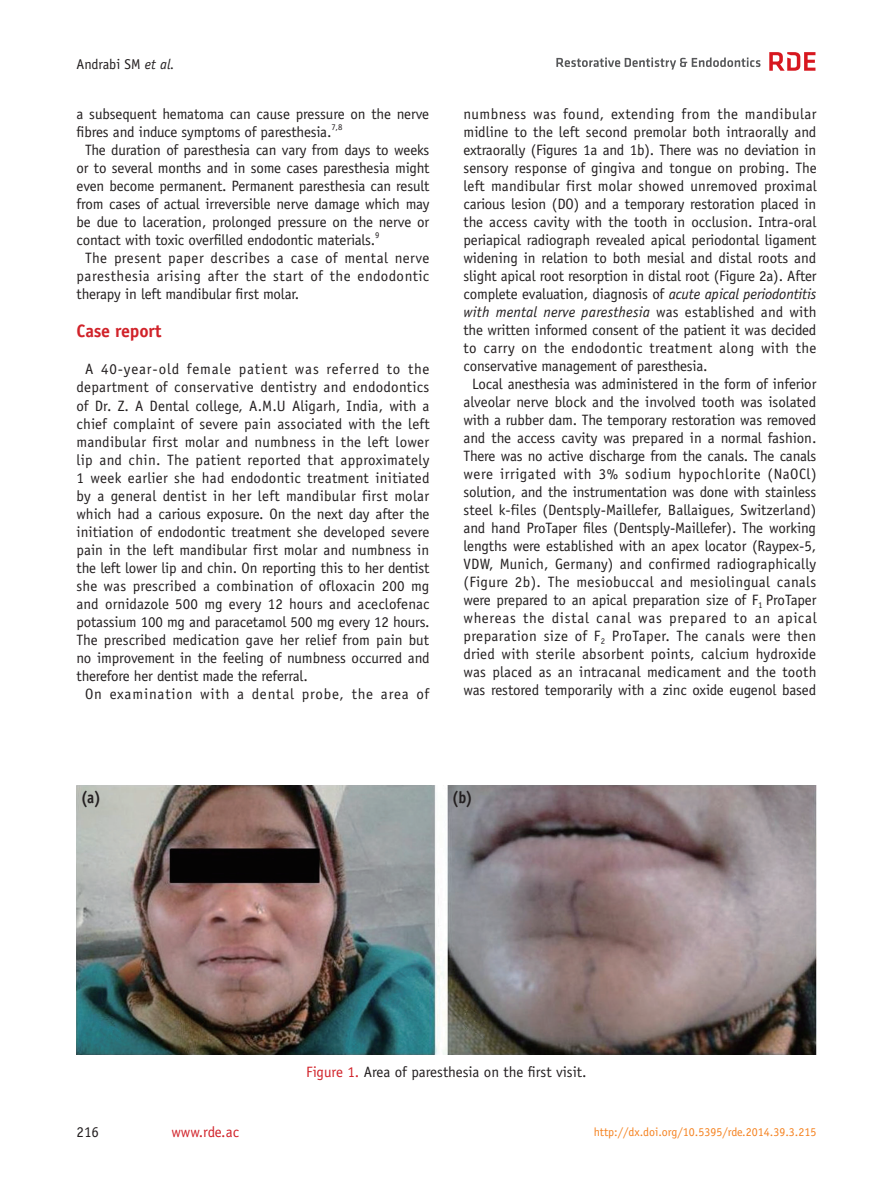
<style>
.page{position:relative;width:893px;height:1191px;background:#fff}
.page>*{position:absolute;margin:0;border:0;box-sizing:border-box;transform-origin:0 0}
.t1{font:700 18px "Officina Sans Std";letter-spacing:-.01em;color:#d1232a}
.t2{font:700 16.5px "Officina Sans Std";color:#231f20;scale:.9 1}
.t3{font:15px/18px "Officina Sans Std";letter-spacing:-.005em;color:#231f20;text-align:justify}
.t4{font:15px "Officina Sans Std";letter-spacing:.02em;color:#231f20}
.t5{font:15px "Officina Sans Std";letter-spacing:.025em;color:#231f20}
.t6{font:15px "Officina Sans Std";letter-spacing:.015em;color:#231f20}
.t7{font:15px "Officina Sans Std";letter-spacing:.03em;color:#231f20}
.t8{font:italic 15px "Officina Sans Std";letter-spacing:.01em;color:#231f20}
.t9{font:15px "Officina Sans Std";letter-spacing:.04em;color:#231f20}
.t10{font:15px "Officina Sans Std";letter-spacing:.05em;color:#231f20}
.t11{font:15px "Officina Sans Std";letter-spacing:.055em;color:#231f20}
.t12{font:15px "Officina Sans Std";letter-spacing:.06em;color:#231f20}
.t13{font:15px "Officina Sans Std";color:#d1232a}
.t14{font:14.25px "Officina Sans Std";color:#231f20}
.t15{font:12px "Officina Sans Std";color:#f58220}
.t16{font:8.7px "Officina Sans Std";color:#231f20}
.s1{font-style:italic}
.s2{font-style:normal}
.s3{color:#d1232a}
</style>
<div class="page">
<svg style="left:556px;top:57px;width:204px;height:13px"></svg>
<svg style="left:769px;top:52px;width:46px;height:19px"></svg>
<img style="left:77px;top:785px;width:739px;height:269px">
<p class="t14" style="left:77px;top:55px;width:100px">Andrabi SM <span class="s1">et al.</span></p>
<p class="t3" style="left:77px;top:105px;width:354px">a subsequent hematoma can cause pressure on the nerve fibres and induce symptoms of paresthesia.</p>
<p class="t16" style="left:331px;top:122px;width:13px">7,8</p>
<p class="t3" style="left:77px;top:141px;width:355px;text-indent:9px">The duration of paresthesia can vary from days to weeks or to several months and in some cases paresthesia might even become permanent. Permanent paresthesia can result from cases of actual irreversible nerve damage which may be due to laceration, prolonged pressure on the nerve or contact with toxic overfilled endodontic materials.</p>
<p class="t16" style="left:375px;top:230px;width:6px">9</p>
<p class="t3" style="left:77px;top:249px;width:355px;text-indent:9px">The present paper describes a case of mental nerve paresthesia arising after the start of the endodontic therapy in left mandibular first molar.</p>
<p class="t1" style="left:77px;top:320px;width:86px">Case report</p>
<p class="t11" style="left:85px;top:361px;width:346px">A 40-year-old female patient was referred to the</p>
<p class="t5" style="left:77px;top:379px;width:354px">department of conservative dentistry and endodontics</p>
<p class="t3" style="left:77px;top:396px;width:354px">of Dr. Z. A Dental college, A.M.U Aligarh, India, with a</p>
<p class="t3" style="left:77px;top:414px;width:355px">chief complaint of severe pain associated with the left</p>
<p class="t6" style="left:77px;top:433px;width:354px">mandibular first molar and numbness in the left lower</p>
<p class="t5" style="left:77px;top:451px;width:354px">lip and chin. The patient reported that approximately</p>
<p class="t4" style="left:77px;top:469px;width:355px">1 week earlier she had endodontic treatment initiated</p>
<p class="t4" style="left:77px;top:487px;width:354px">by a general dentist in her left mandibular first molar</p>
<p class="t3" style="left:77px;top:504px;width:354px">which had a carious exposure. On the next day after the</p>
<p class="t3" style="left:77px;top:522px;width:354px">initiation of endodontic treatment she developed severe</p>
<p class="t3" style="left:77px;top:540px;width:354px">pain in the left mandibular first molar and numbness in</p>
<p class="t3" style="left:77px;top:558px;width:354px">the left lower lip and chin. On reporting this to her dentist</p>
<p class="t6" style="left:77px;top:577px;width:354px">she was prescribed a combination of ofloxacin 200 mg</p>
<p class="t3" style="left:77px;top:594px;width:355px">and ornidazole 500 mg every 12 hours and aceclofenac</p>
<p class="t3" style="left:77px;top:612px;width:355px">potassium 100 mg and paracetamol 500 mg every 12 hours.</p>
<p class="t3" style="left:77px;top:630px;width:354px">The prescribed medication gave her relief from pain but</p>
<p class="t3" style="left:77px;top:648px;width:355px">no improvement in the feeling of numbness occurred and</p>
<p class="t3" style="left:77px;top:666px;width:233px">therefore her dentist made the referral.</p>
<p class="t12" style="left:85px;top:685px;width:346px">On examination with a dental probe, the area of</p>
<p class="t7" style="left:463px;top:105px;width:355px">numbness was found, extending from the mandibular</p>
<p class="t3" style="left:463px;top:123px;width:354px">midline to the left second premolar both intraorally and</p>
<p class="t3" style="left:463px;top:141px;width:354px">extraorally (Figures 1a and 1b). There was no deviation in</p>
<p class="t3" style="left:463px;top:159px;width:355px">sensory response of gingiva and tongue on probing. The</p>
<p class="t3" style="left:463px;top:177px;width:355px">left mandibular first molar showed unremoved proximal</p>
<p class="t3" style="left:463px;top:195px;width:354px">carious lesion (DO) and a temporary restoration placed in</p>
<p class="t3" style="left:463px;top:213px;width:354px">the access cavity with the tooth in occlusion. Intra-oral</p>
<p class="t3" style="left:463px;top:231px;width:355px">periapical radiograph revealed apical periodontal ligament</p>
<p class="t3" style="left:463px;top:249px;width:354px">widening in relation to both mesial and distal roots and</p>
<p class="t3" style="left:463px;top:267px;width:355px">slight apical root resorption in distal root (Figure 2a). After</p>
<p class="t3" style="left:463px;top:285px;width:354px">complete evaluation, diagnosis of <span class="s1">acute apical periodontitis</span></p>
<p class="t8" style="left:463px;top:303px;width:355px">with mental nerve paresthesia <span class="s2">was established and with</span></p>
<p class="t3" style="left:463px;top:321px;width:354px">the written informed consent of the patient it was decided</p>
<p class="t7" style="left:463px;top:339px;width:354px">to carry on the endodontic treatment along with the</p>
<p class="t3" style="left:463px;top:357px;width:246px">conservative management of paresthesia.</p>
<p class="t3" style="left:472px;top:375px;width:346px">Local anesthesia was administered in the form of inferior</p>
<p class="t3" style="left:463px;top:393px;width:354px">alveolar nerve block and the involved tooth was isolated</p>
<p class="t3" style="left:463px;top:411px;width:354px">with a rubber dam. The temporary restoration was removed</p>
<p class="t3" style="left:463px;top:429px;width:355px">and the access cavity was prepared in a normal fashion.</p>
<p class="t3" style="left:463px;top:447px;width:354px">There was no active discharge from the canals. The canals</p>
<p class="t9" style="left:463px;top:465px;width:355px">were irrigated with 3% sodium hypochlorite (NaOCl)</p>
<p class="t3" style="left:463px;top:483px;width:354px">solution, and the instrumentation was done with stainless</p>
<p class="t3" style="left:463px;top:501px;width:354px">steel k-files (Dentsply-Maillefer, Ballaigues, Switzerland)</p>
<p class="t3" style="left:463px;top:519px;width:354px">and hand ProTaper files (Dentsply-Maillefer). The working</p>
<p class="t3" style="left:463px;top:537px;width:354px">lengths were established with an apex locator (Raypex-5,</p>
<p class="t6" style="left:463px;top:555px;width:354px">VDW, Munich, Germany) and confirmed radiographically</p>
<p class="t5" style="left:463px;top:573px;width:354px">(Figure 2b). The mesiobuccal and mesiolingual canals</p>
<p class="t3" style="left:463px;top:591px;width:354px">were prepared to an apical preparation size of F<sub>1</sub> ProTaper</p>
<p class="t10" style="left:463px;top:609px;width:355px">whereas the distal canal was prepared to an apical</p>
<p class="t7" style="left:463px;top:627px;width:354px">preparation size of F<sub>2</sub> ProTaper. The canals were then</p>
<p class="t4" style="left:463px;top:645px;width:354px">dried with sterile absorbent points, calcium hydroxide</p>
<p class="t3" style="left:463px;top:663px;width:354px">was placed as an intracanal medicament and the tooth</p>
<p class="t3" style="left:463px;top:681px;width:354px">was restored temporarily with a zinc oxide eugenol based</p>
<p class="t2" style="left:81px;top:787px;width:24px">(a)</p>
<p class="t2" style="left:452px;top:787px;width:25px">(b)</p>
<p class="t3" style="left:77px;top:1122px;width:24px">216</p>
<p class="t13" style="left:172px;top:1122px;width:69px">www.rde.ac</p>
<p class="t3" style="left:306px;top:1063px;width:282px"><span class="s3">Figure 1.</span> Area of paresthesia on the first visit.</p>
<p class="t15" style="left:594px;top:1124px;width:224px">http://dx.doi.org/10.5395/rde.2014.39.3.215</p>
</div>
